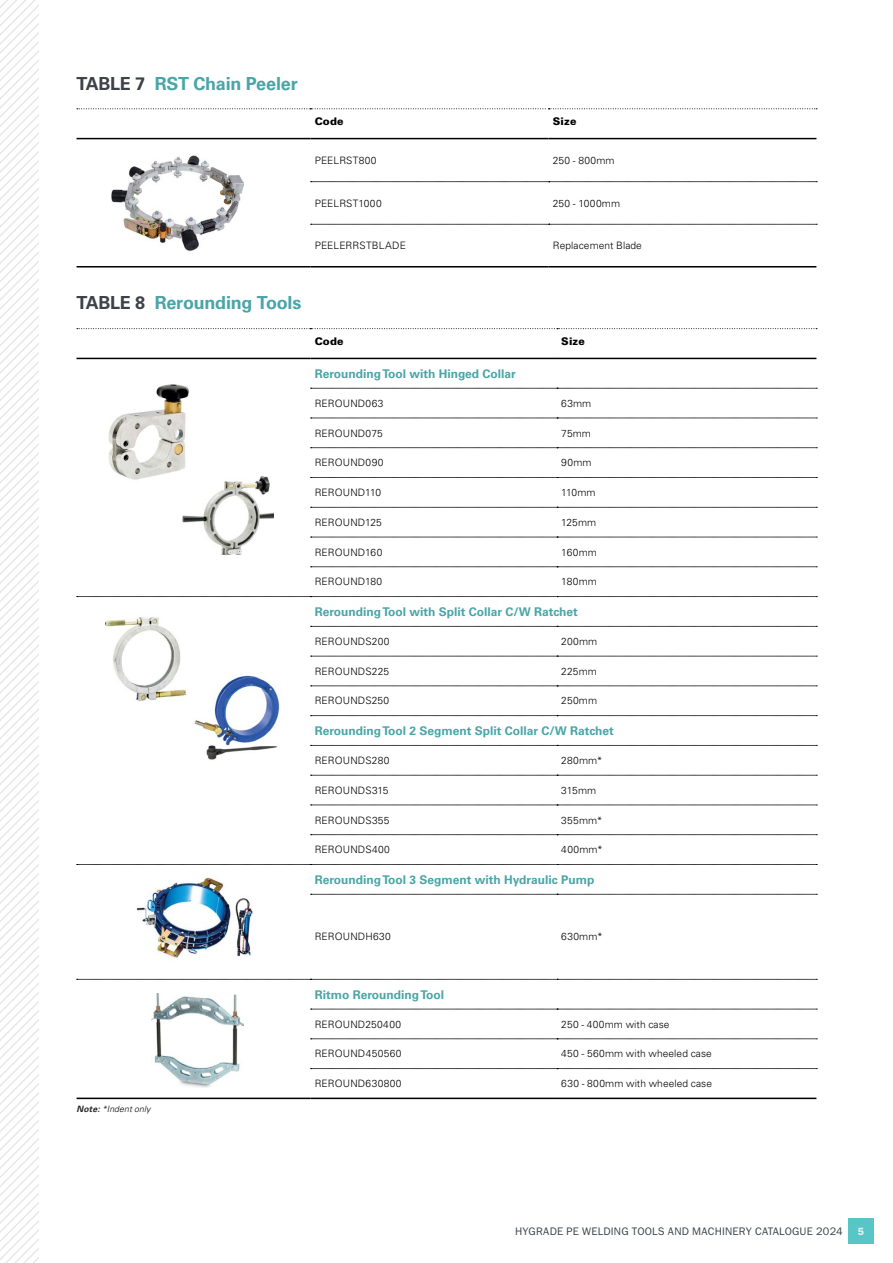
<style>
.page{position:relative;width:893px;height:1263px;background:#fff}
.page>*{position:absolute;margin:0;border:0;box-sizing:border-box;transform-origin:0 0}
.t1{font:700 18px "Univers LT Std";letter-spacing:-.015em;color:#49a5a7}
.t2{font:700 12px "Univers LT Std";color:#49a5a7}
.t3{font:10.95px "ITC Franklin Gothic Std";letter-spacing:.015em;color:#3c4247}
.t4{font:900 10.5px "Univers LT Std";letter-spacing:.01em;color:#000}
.t5{font:600 10.5px "ITC Franklin Gothic Std";color:#efeff0}
.t6{font:300 10.2px "Univers LT Std";letter-spacing:.015em;color:#000}
.t7{font:italic 300 8.7px "Univers LT Std";letter-spacing:.01em;color:#000}
.s1{color:#3c4247}
.s2{font-weight:700;color:#292829}
</style>
<div class="page">
<svg style="left:311px;top:181px;width:506px;height:1px"></svg>
<svg style="left:311px;top:224px;width:506px;height:1px"></svg>
<hr style="left:77px;top:266px;width:233px;height:1px;background:#000">
<hr style="left:310px;top:266px;width:239px;height:1px;background:#000">
<hr style="left:549px;top:266px;width:267px;height:1px;background:#000">
<hr style="left:310px;top:138px;width:239px;height:1px;background:#000">
<hr style="left:549px;top:138px;width:267px;height:1px;background:#000">
<svg style="left:77px;top:108px;width:740px;height:1px"></svg>
<hr style="left:77px;top:138px;width:233px;height:1px;background:#000">
<img style="left:111px;top:155px;width:132px;height:96px">
<svg style="left:311px;top:418px;width:506px;height:1px"></svg>
<svg style="left:311px;top:447px;width:506px;height:1px"></svg>
<svg style="left:311px;top:477px;width:506px;height:1px"></svg>
<svg style="left:311px;top:507px;width:506px;height:1px"></svg>
<svg style="left:311px;top:537px;width:506px;height:1px"></svg>
<svg style="left:311px;top:566px;width:506px;height:1px"></svg>
<svg style="left:311px;top:656px;width:506px;height:1px"></svg>
<svg style="left:311px;top:686px;width:506px;height:1px"></svg>
<svg style="left:311px;top:745px;width:506px;height:1px"></svg>
<svg style="left:311px;top:775px;width:506px;height:1px"></svg>
<svg style="left:311px;top:805px;width:506px;height:1px"></svg>
<svg style="left:311px;top:834px;width:506px;height:1px"></svg>
<svg style="left:311px;top:894px;width:506px;height:1px"></svg>
<svg style="left:311px;top:1009px;width:506px;height:1px"></svg>
<svg style="left:311px;top:1038px;width:506px;height:1px"></svg>
<svg style="left:311px;top:1068px;width:506px;height:1px"></svg>
<hr style="left:310px;top:1097px;width:247px;height:2px;background:#000">
<hr style="left:557px;top:1097px;width:259px;height:2px;background:#000">
<svg style="left:311px;top:388px;width:506px;height:1px"></svg>
<hr style="left:310px;top:358px;width:247px;height:1px;background:#000">
<hr style="left:557px;top:358px;width:259px;height:1px;background:#000">
<svg style="left:77px;top:596px;width:740px;height:1px"></svg>
<svg style="left:77px;top:864px;width:740px;height:1px"></svg>
<svg style="left:77px;top:979px;width:740px;height:1px"></svg>
<hr style="left:77px;top:1097px;width:233px;height:2px;background:#000">
<svg style="left:77px;top:328px;width:740px;height:1px"></svg>
<hr style="left:77px;top:358px;width:233px;height:1px;background:#000">
<svg style="left:311px;top:626px;width:506px;height:1px"></svg>
<svg style="left:311px;top:715px;width:506px;height:1px"></svg>
<img style="left:108px;top:384px;width:81px;height:96px">
<img style="left:182px;top:469px;width:92px;height:85px">
<img style="left:105px;top:617px;width:81px;height:85px">
<img style="left:194px;top:675px;width:86px;height:85px">
<img style="left:136px;top:877px;width:117px;height:81px">
<img style="left:152px;top:993px;width:92px;height:94px">
<svg style="left:0;top:1022px;width:38px;height:241px"></svg>
<svg style="left:0;top:0;width:38px;height:1022px"></svg>
<div style="left:848px;top:1218px;width:26px;height:26px;background:#58c5c7"></div>
<h1 class="t1" style="left:77px;top:73px;width:223px"><span class="s1">Table 7</span> RST Chain Peeler</h1>
<p class="t4" style="left:315px;top:115px;width:31px">Code</p>
<p class="t4" style="left:553px;top:115px;width:25px">Size</p>
<p class="t6" style="left:315px;top:154px;width:63px">PEELRST800</p>
<p class="t6" style="left:553px;top:154px;width:63px">250 - 800mm</p>
<p class="t6" style="left:315px;top:197px;width:69px">PEELRST1000</p>
<p class="t6" style="left:553px;top:197px;width:69px">250 - 1000mm</p>
<p class="t6" style="left:315px;top:239px;width:93px">PEELERRSTBLADE</p>
<p class="t6" style="left:553px;top:239px;width:91px">Replacement Blade</p>
<h1 class="t1" style="left:77px;top:293px;width:226px"><span class="s1">Table 8</span> Rerounding Tools</h1>
<p class="t4" style="left:315px;top:334px;width:31px">Code</p>
<p class="t4" style="left:561px;top:334px;width:25px">Size</p>
<p class="t2" style="left:315px;top:366px;width:203px">Rerounding Tool with Hinged Collar</p>
<p class="t6" style="left:315px;top:397px;width:70px">REROUND063</p>
<p class="t6" style="left:561px;top:397px;width:32px">63mm</p>
<p class="t6" style="left:315px;top:427px;width:70px">REROUND075</p>
<p class="t6" style="left:561px;top:427px;width:31px">75mm</p>
<p class="t6" style="left:315px;top:456px;width:70px">REROUND090</p>
<p class="t6" style="left:561px;top:456px;width:32px">90mm</p>
<p class="t6" style="left:315px;top:486px;width:68px">REROUND110</p>
<p class="t6" style="left:561px;top:486px;width:36px">110mm</p>
<p class="t6" style="left:315px;top:516px;width:69px">REROUND125</p>
<p class="t6" style="left:561px;top:516px;width:36px">125mm</p>
<p class="t6" style="left:315px;top:546px;width:69px">REROUND160</p>
<p class="t6" style="left:561px;top:546px;width:37px">160mm</p>
<p class="t6" style="left:315px;top:576px;width:69px">REROUND180</p>
<p class="t6" style="left:561px;top:576px;width:37px">180mm</p>
<p class="t2" style="left:315px;top:604px;width:265px">Rerounding Tool with Split Collar C/W Ratchet</p>
<p class="t6" style="left:315px;top:635px;width:76px">REROUNDS200</p>
<p class="t6" style="left:561px;top:635px;width:38px">200mm</p>
<p class="t6" style="left:315px;top:665px;width:76px">REROUNDS225</p>
<p class="t6" style="left:561px;top:665px;width:37px">225mm</p>
<p class="t6" style="left:315px;top:695px;width:76px">REROUNDS250</p>
<p class="t6" style="left:561px;top:695px;width:37px">250mm</p>
<p class="t2" style="left:315px;top:724px;width:301px">Rerounding Tool 2 Segment Split Collar C/W Ratchet</p>
<p class="t6" style="left:315px;top:754px;width:76px">REROUNDS280</p>
<p class="t6" style="left:561px;top:754px;width:43px">280mm*</p>
<p class="t6" style="left:315px;top:784px;width:75px">REROUNDS315</p>
<p class="t6" style="left:561px;top:784px;width:36px">315mm</p>
<p class="t6" style="left:315px;top:814px;width:76px">REROUNDS355</p>
<p class="t6" style="left:561px;top:814px;width:43px">355mm*</p>
<p class="t6" style="left:315px;top:843px;width:77px">REROUNDS400</p>
<p class="t6" style="left:561px;top:843px;width:43px">400mm*</p>
<p class="t2" style="left:315px;top:872px;width:281px">Rerounding Tool 3 Segment with Hydraulic Pump</p>
<p class="t6" style="left:315px;top:931px;width:78px">REROUNDH630</p>
<p class="t6" style="left:561px;top:931px;width:43px">630mm*</p>
<p class="t7" style="left:77px;top:1104px;width:75px"><span class="s2">Note:</span> *Indent only</p>
<p class="t2" style="left:315px;top:987px;width:131px">Ritmo Rerounding Tool</p>
<p class="t6" style="left:315px;top:1018px;width:88px">REROUND250400</p>
<p class="t6" style="left:561px;top:1018px;width:110px">250 - 400mm with case</p>
<p class="t6" style="left:315px;top:1048px;width:88px">REROUND450560</p>
<p class="t6" style="left:561px;top:1048px;width:152px">450 - 560mm with wheeled case</p>
<p class="t6" style="left:315px;top:1077px;width:88px">REROUND630800</p>
<p class="t6" style="left:561px;top:1077px;width:152px">630 - 800mm with wheeled case</p>
<p class="t3" style="left:515px;top:1225px;width:329px">HYGRADE PE WELDING TOOLS AND MACH INERY CATALOGUE 2024</p>
<p class="t5" style="left:858px;top:1225px;width:8px">5</p>
</div>
